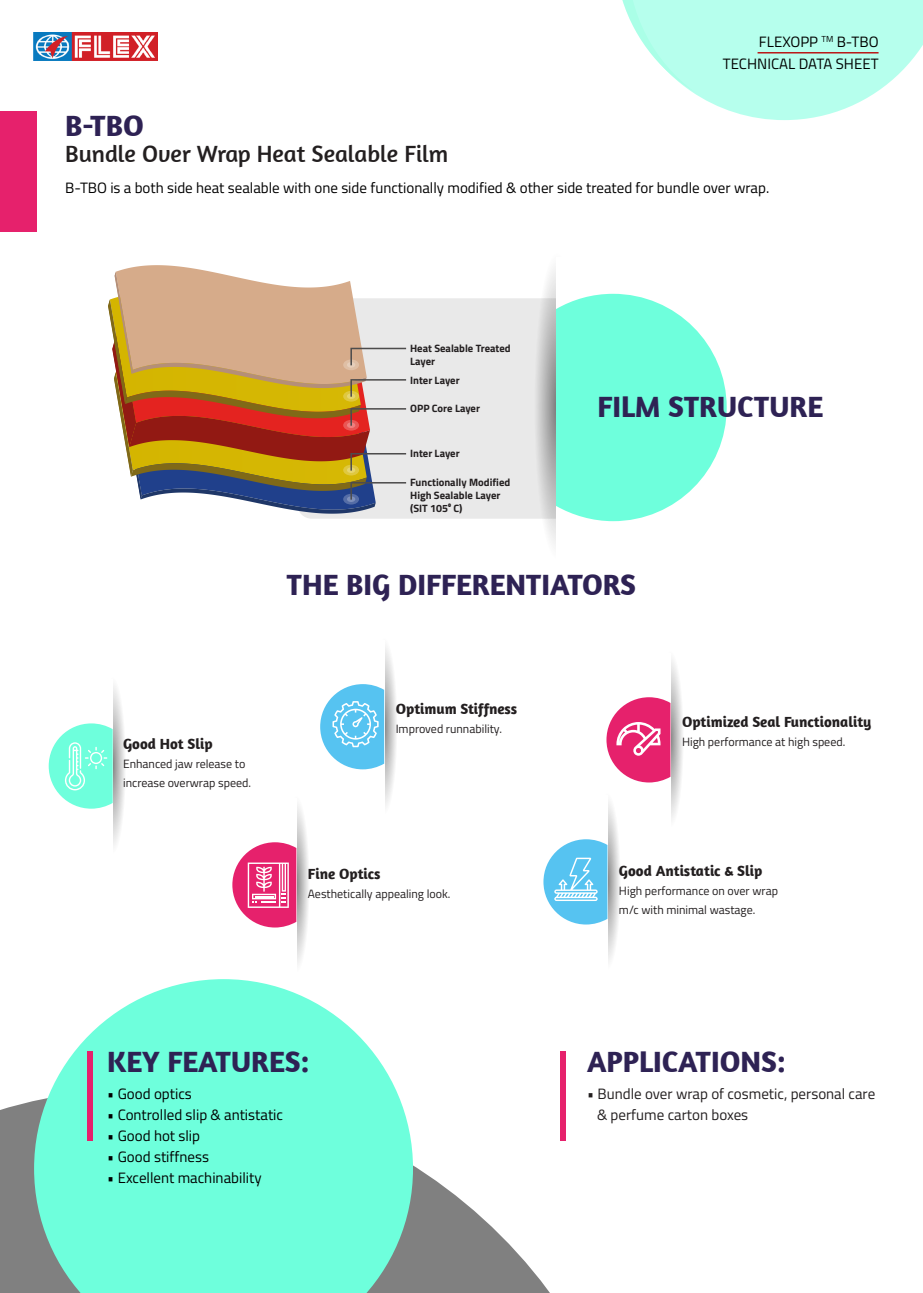
<style>
.page{position:relative;width:923px;height:1293px;background:#fff}
.page>*{position:absolute;margin:0;border:0;box-sizing:border-box;transform-origin:0 0}
.t1{font:700 30px "Amaranth";color:#2e2254}
.t2{font:24px "Amaranth";color:#231f20}
.t3{font:15px/21.9px "Titillium Web";color:#000;text-align:right}
.t4{font:15px "Titillium Web";color:#010000}
.t5{font:700 15px "Amaranth";color:#231f20}
.t6{font:15px/21px "Titillium Web";color:#231f20}
.t7{font:12px/19px "Titillium Web";color:#231f20}
.t8{font:700 10.65px/13px "Titillium Web";color:#231f20}
</style>
<div class="page">
<div style="left:301px;top:298px;width:231px;height:221px;background:#e9e9e9"></div>
<svg style="left:622px;top:0;width:301px;height:120px"></svg>
<svg style="left:0;top:1088px;width:566px;height:205px"></svg>
<div style="left:0;top:111px;width:36px;height:121px;background:#e6216c"></div>
<svg style="left:34px;top:979px;width:379px;height:314px;fill:#6effdc"></svg>
<div style="left:560px;top:1051px;width:5px;height:90px;background:#e6216c"></div>
<div style="left:87px;top:1051px;width:6px;height:90px;background:#e6216c"></div>
<svg style="left:526px;top:223px;width:61px;height:366px"></svg>
<div style="left:556px;top:257px;width:92px;height:302px;background:#fff"></div>
<svg style="left:556px;top:294px;width:171px;height:227px"></svg>
<hr style="left:758px;top:52px;width:120px;height:2px;background:#ba1818">
<img style="left:33px;top:32px;width:124px;height:28px">
<svg style="left:108px;top:265px;width:300px;height:249px"></svg>
<svg style="left:278px;top:778px;width:36px;height:211px"></svg>
<div style="left:243px;top:798px;width:53px;height:174px;background:#fff"></div>
<svg style="left:95px;top:659px;width:35px;height:212px"></svg>
<div style="left:60px;top:679px;width:53px;height:174px;background:#fff"></div>
<svg style="left:652px;top:633px;width:36px;height:211px"></svg>
<div style="left:617px;top:653px;width:53px;height:174px;background:#fff"></div>
<svg style="left:366px;top:620px;width:35px;height:211px"></svg>
<div style="left:331px;top:640px;width:53px;height:174px;background:#fff"></div>
<svg style="left:589px;top:775px;width:36px;height:211px"></svg>
<div style="left:554px;top:795px;width:53px;height:174px;background:#fff"></div>
<svg style="left:49px;top:723px;width:64px;height:86px"></svg>
<svg style="left:320px;top:684px;width:64px;height:85px"></svg>
<svg style="left:232px;top:842px;width:64px;height:85px"></svg>
<svg style="left:543px;top:839px;width:64px;height:85px"></svg>
<svg style="left:606px;top:697px;width:64px;height:85px"></svg>
<h1 class="t1" style="left:65px;top:107px;width:80px">B-TBO</h1>
<h2 class="t2" style="left:65px;top:139px;width:384px">Bundle Over Wrap Heat Sealable Film</h2>
<p class="t3" style="left:723px;top:30px;width:157px">FLEXOPP <sup>TM</sup> B-TBO<br>TECHNICAL DATA SHEET</p>
<p class="t4" style="left:65px;top:177px;width:706px">B-TBO is a both side heat sealable with one side functionally modified &amp; other side treated for bundle over wrap.</p>
<p class="t8" style="left:410px;top:341px;width:102px">Heat Sealable Treated<br>Layer</p>
<p class="t8" style="left:410px;top:373px;width:51px">Inter Layer</p>
<p class="t8" style="left:410px;top:401px;width:71px">OPP Core Layer</p>
<p class="t8" style="left:410px;top:446px;width:51px">Inter Layer</p>
<p class="t8" style="left:410px;top:475px;width:102px">Functionally Modified<br>High Sealable Layer (SIT 105⁰ C)</p>
<h1 class="t1" style="left:597px;top:387px;width:227px">FILM STRUCTURE</h1>
<h1 class="t1" style="left:287px;top:565px;width:351px">THE BIG DIFFERENTIATORS</h1>
<p class="t5" style="left:123px;top:734px;width:91px">Good Hot Slip</p>
<p class="t7" style="left:123px;top:754px;width:130px">Enhanced jaw release to increase overwrap speed.</p>
<p class="t5" style="left:396px;top:699px;width:123px">Optimum Stiffness</p>
<p class="t7" style="left:396px;top:718px;width:108px">Improved runnability.</p>
<p class="t5" style="left:308px;top:865px;width:74px">Fine Optics</p>
<p class="t7" style="left:308px;top:884px;width:144px">Aesthetically appealing look.</p>
<p class="t5" style="left:682px;top:712px;width:191px">Optimized Seal Functionality</p>
<p class="t7" style="left:682px;top:731px;width:165px">High performance at high speed.</p>
<p class="t5" style="left:619px;top:862px;width:145px">Good Antistatic &amp; Slip</p>
<p class="t7" style="left:619px;top:881px;width:161px">High performance on over wrap m/c with minimal wastage.</p>
<h1 class="t1" style="left:107px;top:1042px;width:204px">KEY FEATURES:</h1>
<p class="t3" style="left:107px;top:1082px;width:86px">• Good optics</p>
<p class="t3" style="left:107px;top:1103px;width:177px">• Controlled slip &amp; antistatic</p>
<p class="t3" style="left:107px;top:1124px;width:94px">• Good hot slip</p>
<p class="t3" style="left:107px;top:1145px;width:103px">• Good stiffness</p>
<p class="t3" style="left:107px;top:1166px;width:156px">• Excellent machinability</p>
<h1 class="t1" style="left:587px;top:1042px;width:200px">APPLICATIONS:</h1>
<p class="t6" style="left:597px;top:1082px;width:280px;text-indent:-10px">• Bundle over wrap of cosmetic, personal care &amp; perfume carton boxes</p>
</div>
